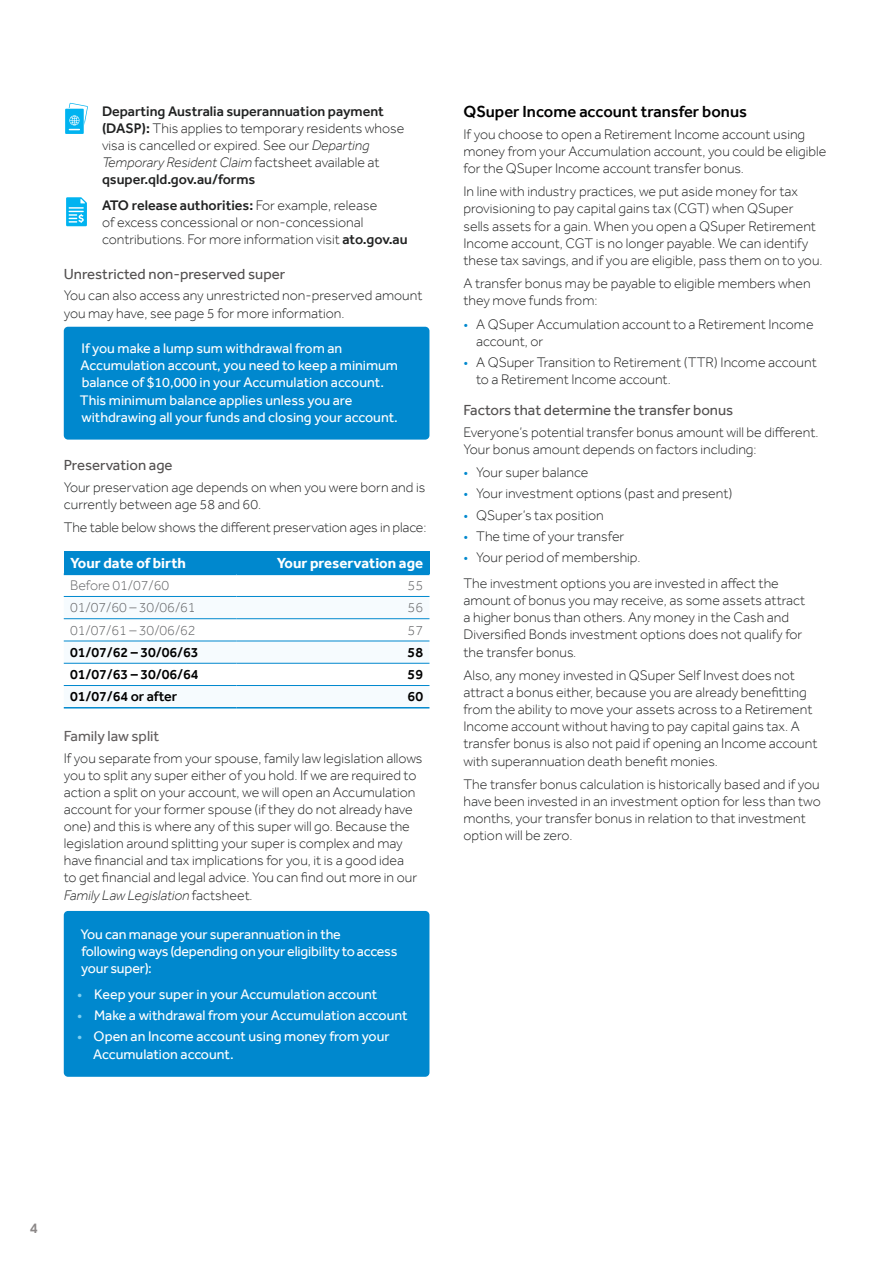
<style>
.page{position:relative;width:893px;height:1263px;background:#fff}
.page>*{position:absolute;margin:0;border:0;box-sizing:border-box;transform-origin:0 0}
.t1{font:500 16.5px "Effra";color:#000101}
.t2{font:15px "Effra";color:#535050}
.t3{font:700 15px "Effra";color:#fff}
.t4{font:15px "Effra";color:#625e5e}
.t5{font:500 15px "Effra";color:#8b8787}
.t6{font:300 14.25px/17.1px "Effra";color:#212222}
.t7{font:14.25px/17.1px "Effra";color:#fff}
.t8{font:500 14.25px "Effra";letter-spacing:-.005em;color:#000}
.t9{font:300 14.25px "Effra";letter-spacing:-.005em;color:#636466}
.s1{font-weight:500}
.s2{font-style:italic}
.s3{color:#7dcef1}
.s4{color:#0088ce}
</style>
<div class="page">
<div style="left:64px;top:327px;width:365px;height:113px;background:#0088ce;border-radius:4px"></div>
<div style="left:64px;top:551px;width:172px;height:23px;background:#0088ce"></div>
<div style="left:236px;top:551px;width:193px;height:23px;background:#0088ce"></div>
<svg style="left:64px;top:619px;width:365px;height:68px"></svg>
<hr style="left:64px;top:573px;width:172px;height:2px;background:#0088ce">
<hr style="left:64px;top:596px;width:172px;height:1px;background:#0088ce">
<hr style="left:64px;top:685px;width:172px;height:1px;background:#0088ce">
<hr style="left:64px;top:707px;width:172px;height:1px;background:#0088ce">
<hr style="left:236px;top:596px;width:193px;height:1px;background:#0088ce">
<hr style="left:236px;top:685px;width:193px;height:1px;background:#0088ce">
<hr style="left:236px;top:707px;width:193px;height:1px;background:#0088ce">
<hr style="left:64px;top:618px;width:172px;height:1px;background:#0088ce">
<hr style="left:236px;top:618px;width:193px;height:1px;background:#0088ce">
<hr style="left:64px;top:641px;width:172px;height:1px;background:#0088ce">
<hr style="left:236px;top:641px;width:193px;height:1px;background:#0088ce">
<hr style="left:64px;top:663px;width:172px;height:1px;background:#0088ce">
<hr style="left:236px;top:663px;width:193px;height:1px;background:#0088ce">
<hr style="left:236px;top:573px;width:193px;height:2px;background:#0088ce">
<div style="left:64px;top:911px;width:365px;height:166px;background:#0088ce;border-radius:4px"></div>
<div style="left:65px;top:109px;width:19px;height:25px;background:#00b3f0"></div>
<svg style="left:69px;top:103px;width:19px;height:27px"></svg>
<svg style="left:66px;top:197px;width:21px;height:29px"></svg>
<p class="t6" style="left:102px;top:102px;width:304px"><span class="s1">Departing Australia superannuation payment (DASP):</span> This applies to temporary residents whose visa is cancelled or expired. See our <span class="s2">Departing Temporary Resident Claim</span> factsheet available at <span class="s1">qsuper.qld.gov.au/forms</span></p>
<p class="t6" style="left:102px;top:196px;width:307px"><span class="s1">ATO release authorities:</span> For example, release<br>of excess concessional or non-concessional contributions. For more information visit <span class="s1">ato.gov.au</span></p>
<p class="t2" style="left:64px;top:265px;width:223px">Unrestricted non-preserved super</p>
<p class="t6" style="left:64px;top:287px;width:360px">You can also access any unrestricted non-preserved amount you may have, see page 5 for more information.</p>
<p class="t7" style="left:80px;top:340px;width:320px">If you make a lump sum withdrawal from an Accumulation account, you need to keep a minimum balance of $10,000 in your Accumulation account.<br>This minimum balance applies unless you are withdrawing all your funds and closing your account.</p>
<p class="t2" style="left:64px;top:456px;width:110px">Preservation age</p>
<p class="t6" style="left:64px;top:478px;width:363px">Your preservation age depends on when you were born and is currently between age 58 and 60.</p>
<p class="t6" style="left:64px;top:519px;width:364px">The table below shows the different preservation ages in place:</p>
<p class="t3" style="left:70px;top:554px;width:117px">Your date of birth</p>
<p class="t3" style="left:277px;top:554px;width:148px">Your preservation age</p>
<p class="t9" style="left:70px;top:577px;width:101px">Before 01/07/60</p>
<p class="t9" style="left:408px;top:577px;width:17px">55</p>
<p class="t9" style="left:70px;top:599px;width:127px">01/07/60 – 30/06/61</p>
<p class="t9" style="left:408px;top:599px;width:17px">56</p>
<p class="t9" style="left:70px;top:621px;width:127px">01/07/61 – 30/06/62</p>
<p class="t9" style="left:408px;top:621px;width:17px">57</p>
<p class="t8" style="left:70px;top:644px;width:130px">01/07/62 – 30/06/63</p>
<p class="t8" style="left:408px;top:644px;width:17px">58</p>
<p class="t8" style="left:70px;top:666px;width:130px">01/07/63 – 30/06/64</p>
<p class="t8" style="left:408px;top:666px;width:17px">59</p>
<p class="t8" style="left:70px;top:688px;width:108px">01/07/64 or after</p>
<p class="t8" style="left:408px;top:688px;width:17px">60</p>
<p class="t4" style="left:64px;top:727px;width:97px">Family law split</p>
<p class="t6" style="left:64px;top:749px;width:360px">If you separate from your spouse, family law legislation allows you to split any super either of you hold. If we are required to action a split on your account, we will open an Accumulation account for your former spouse (if they do not already have one) and this is where any of this super will go. Because the legislation around splitting your super is complex and may have financial and tax implications for you, it is a good idea<br>to get financial and legal advice. You can find out more in our <span class="s2">Family Law Legislation</span> factsheet<span class="s2">.</span></p>
<p class="t7" style="left:80px;top:925px;width:319px">You can manage your superannuation in the following ways (depending on your eligibility to access your super):</p>
<p class="t7" style="left:77px;top:985px;width:302px"><span class="s3">•</span> Keep your super in your Accumulation account</p>
<p class="t7" style="left:77px;top:1007px;width:332px"><span class="s3">•</span> Make a withdrawal from your Accumulation account</p>
<p class="t7" style="left:93px;top:1028px;width:298px;text-indent:-16px"><span class="s3">•</span> Open an Income account using money from your<br>Accumulation account.</p>
<p class="t1" style="left:463px;top:102px;width:285px">QSuper Income account transfer bonus</p>
<p class="t6" style="left:463px;top:125px;width:364px">If you choose to open a Retirement Income account using money from your Accumulation account, you could be eligible for the QSuper Income account transfer bonus.</p>
<p class="t6" style="left:463px;top:183px;width:361px">In line with industry practices, we put aside money for tax provisioning to pay capital gains tax (CGT) when QSuper sells assets for a gain. When you open a QSuper Retirement Income account, CGT is no longer payable. We can identify these tax savings, and if you are eligible, pass them on to you.</p>
<p class="t6" style="left:463px;top:275px;width:349px">A transfer bonus may be payable to eligible members when they move funds from:</p>
<p class="t6" style="left:476px;top:315px;width:339px;text-indent:-13px"><span class="s4">•</span> A QSuper Accumulation account to a Retirement Income account, or</p>
<p class="t6" style="left:476px;top:354px;width:342px;text-indent:-13px"><span class="s4">•</span> A QSuper Transition to Retirement (TTR) Income account to a Retirement Income account.</p>
<p class="t2" style="left:463px;top:401px;width:271px">Factors that determine the transfer bonus</p>
<p class="t6" style="left:463px;top:423px;width:357px">Everyone’s potential transfer bonus amount will be different.<br>Your bonus amount depends on factors including:</p>
<p class="t6" style="left:463px;top:464px;width:126px"><span class="s4">•</span> Your super balance</p>
<p class="t6" style="left:463px;top:485px;width:271px"><span class="s4">•</span> Your investment options (past and present)</p>
<p class="t6" style="left:463px;top:506px;width:142px"><span class="s4">•</span> QSuper’s tax position</p>
<p class="t6" style="left:463px;top:528px;width:162px"><span class="s4">•</span> The time of your transfer</p>
<p class="t6" style="left:463px;top:545px;width:317px;line-height:25.7px"><span class="s4">•</span> Your period of membership.<br>The investment options you are invested in affect the</p>
<p class="t6" style="left:463px;top:592px;width:343px">amount of bonus you may receive, as some assets attract a higher bonus than others. Any money in the Cash and Diversified Bonds investment options does not qualify for the transfer bonus.</p>
<p class="t6" style="left:463px;top:666px;width:355px">Also, any money invested in QSuper Self Invest does not attract a bonus either, because you are already benefitting from the ability to move your assets across to a Retirement Income account without having to pay capital gains tax. A transfer bonus is also not paid if opening an Income account with superannuation death benefit monies.</p>
<p class="t6" style="left:463px;top:775px;width:359px">The transfer bonus calculation is historically based and if you have been invested in an investment option for less than two months, your transfer bonus in relation to that investment option will be zero.</p>
<p class="t5" style="left:30px;top:1219px;width:10px">4</p>
</div>
